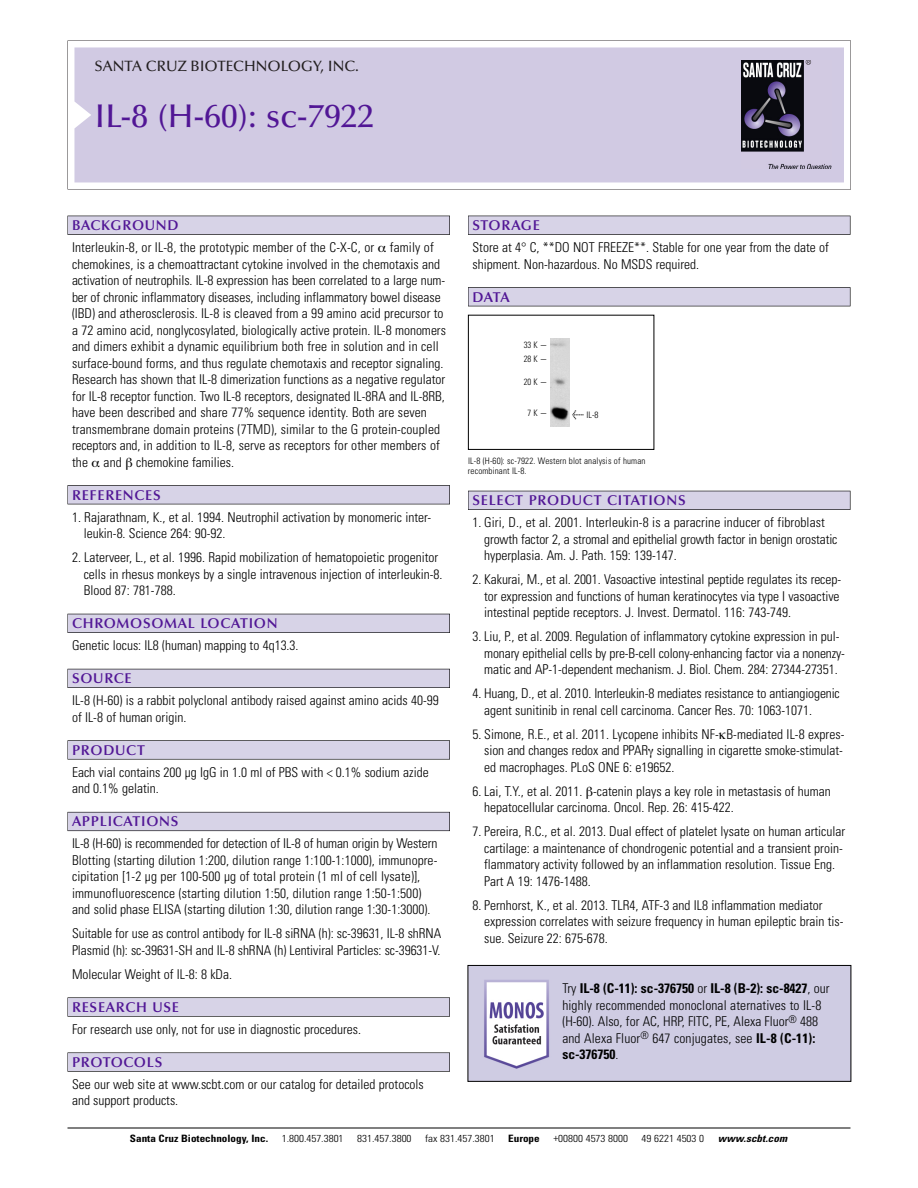
<style>
.page{position:relative;width:918px;height:1188px;background:#fff}
.page>*{position:absolute;margin:0;border:0;box-sizing:border-box;transform-origin:0 0}
.t1{font:500 33px "Optima";color:#511695}
.t2{font:500 15px "Optima";color:#231f20}
.t3{font:600 14.25px "Optima";letter-spacing:.05em;color:#511695}
.t4{font:300 condensed 13.5px/16.5px "Univers";color:#000}
.t5{font:300 condensed 10.2px "Univers";color:#000;scale:1.1 1}
.t6{font:700 condensed 10.2px "Univers";color:#000;scale:1.1 1}
.t7{font:italic 700 condensed 10.2px "Univers";letter-spacing:.005em;color:#000;scale:1.1 1}
.t8{font:300 condensed 9px/10.5px "Univers";letter-spacing:.015em;color:#000}
.t9{font:300 condensed 9px/14.2px "Univers";letter-spacing:.015em;color:#000;scale:.95 1}
.s1{font-family:"Meta Plus";font-weight:400;font-stretch:normal;font-size:10.5px}
.s2{font-weight:700}
</style>
<div class="page">
<svg style="left:68px;top:40px;width:783px;height:149px"></svg>
<div style="left:74px;top:47px;width:770px;height:135px;background:#d1cae3"></div>
<img style="left:741px;top:60px;width:90px;height:108px">
<div style="left:68px;top:216px;width:382px;height:19px;background:#525155"></div>
<div style="left:68px;top:216px;width:381px;height:18px;background:#d7d3e7"></div>
<div style="left:68px;top:485px;width:382px;height:19px;background:#525155"></div>
<div style="left:68px;top:486px;width:381px;height:18px;background:#d7d3e7"></div>
<div style="left:68px;top:614px;width:382px;height:19px;background:#525158"></div>
<div style="left:68px;top:614px;width:381px;height:18px;background:#d7d3e7"></div>
<div style="left:68px;top:669px;width:382px;height:19px;background:#54535a"></div>
<div style="left:68px;top:669px;width:381px;height:18px;background:#d7d3e7"></div>
<svg style="left:68px;top:740px;width:382px;height:20px"></svg>
<div style="left:68px;top:741px;width:381px;height:18px;background:#d7d3e7"></div>
<div style="left:68px;top:812px;width:382px;height:19px;background:#66646e"></div>
<div style="left:68px;top:812px;width:381px;height:18px;background:#d7d3e7"></div>
<div style="left:68px;top:997px;width:382px;height:20px;background:#616161"></div>
<div style="left:68px;top:998px;width:381px;height:18px;background:#d7d3e7"></div>
<svg style="left:68px;top:1052px;width:382px;height:20px"></svg>
<div style="left:68px;top:1053px;width:381px;height:18px;background:#d7d3e7"></div>
<div style="left:468px;top:216px;width:382px;height:19px;background:#525155"></div>
<div style="left:468px;top:216px;width:382px;height:18px;background:#d7d3e7"></div>
<div style="left:468px;top:287px;width:382px;height:19px;background:#525155"></div>
<div style="left:468px;top:288px;width:382px;height:18px;background:#d7d3e7"></div>
<div style="left:468px;top:491px;width:382px;height:19px;background:#525158"></div>
<div style="left:468px;top:491px;width:382px;height:18px;background:#d7d3e7"></div>
<hr style="left:68px;top:1128px;width:782px;height:1px;background:#000">
<div style="left:468px;top:315px;width:186px;height:135px;border:1px solid #000"></div>
<img style="left:551px;top:338px;width:18px;height:88px">
<img style="left:470px;top:967px;width:379px;height:113px">
<div style="left:468px;top:965px;width:383px;height:117px;border:1px solid #000"></div>
<p class="t2" style="left:94px;top:61px;width:266px">SANTA CRUZ BIOTECHNOLOGY, INC.</p>
<h1 class="t1" style="left:94px;top:103px;width:281px">IL-8 (H-60): sc-7922</h1>
<p class="t3" style="left:72px;top:219px;width:108px">BACKGROUND</p>
<p class="t4" style="left:72px;top:240px;width:375px">Interleukin-8, or IL-8, the prototypic member of the C-X-C, or family of chemokines, is a chemoattractant cytokine involved in the chemotaxis and activation of neutrophils. IL-8 expression has been correlated to a large num&shy;ber of chronic inflammatory diseases, including inflammatory bowel disease (IBD) and atherosclerosis. IL-8 is cleaved from a 99 amino acid precursor to a 72 amino acid, nonglycosylated, biologically active protein. IL-8 monomers and dimers exhibit a dynamic equilibrium both free in solution and in cell surface-bound forms, and thus regulate chemotaxis and receptor signaling.<br>Research has shown that IL-8 dimerization functions as a negative regulator for IL-8 receptor function. Two IL-8 receptors, designated IL-8RA and IL-8RB, have been described and share 77% sequence identity. Both are seven transmembrane domain proteins (7TMD), similar to the G protein-coupled receptors and, in addition to IL-8, serve as receptors for other members of the and chemokine families.</p>
<p class="t3" style="left:72px;top:489px;width:90px">REFERENCES</p>
<p class="t4" style="left:84px;top:510px;width:349px;text-indent:-12px">1. Rajarathnam, K., et al. 1994. Neutrophil activation by monomeric inter&shy;leukin-8. Science 264: 90-92.</p>
<p class="t4" style="left:84px;top:550px;width:360px;text-indent:-12px">2. Laterveer, L., et al. 1996. Rapid mobilization of hematopoietic progenitor cells in rhesus monkeys by a single intravenous injection of interleukin-8.<br>Blood 87: 781-788.</p>
<p class="t3" style="left:72px;top:618px;width:207px">CHROMOSOMAL LOCATION</p>
<p class="t4" style="left:72px;top:638px;width:228px">Genetic locus: IL8 (human) mapping to 4q13.3.</p>
<p class="t3" style="left:72px;top:673px;width:61px">SOURCE</p>
<p class="t4" style="left:72px;top:693px;width:368px">IL-8 (H-60) is a rabbit polyclonal antibody raised against amino acids 40-99 of IL-8 of human origin.</p>
<p class="t3" style="left:72px;top:744px;width:74px">PRODUCT</p>
<p class="t4" style="left:72px;top:765px;width:358px">Each vial contains 200 µg IgG in 1.0 ml of PBS with &lt; 0.1% sodium azide and 0.1% gelatin.</p>
<p class="t3" style="left:72px;top:816px;width:108px">APPLICATIONS</p>
<p class="t4" style="left:72px;top:836px;width:367px">IL-8 (H-60) is recommended for detection of IL-8 of human origin by Western Blotting (starting dilution 1:200, dilution range 1:100-1:1000), immunopre&shy;cipitation [1-2 µg per 100-500 µg of total protein (1 ml of cell lysate)], immunofluorescence (starting dilution 1:50, dilution range 1:50-1:500) and solid phase ELISA (starting dilution 1:30, dilution range 1:30-1:3000).</p>
<p class="t4" style="left:72px;top:926px;width:371px">Suitable for use as control antibody for IL-8 siRNA (h): sc-39631, IL-8 shRNA<br>Plasmid (h): sc-39631-SH and IL-8 shRNA (h) Lentiviral Particles: sc-39631-V.</p>
<p class="t4" style="left:72px;top:967px;width:162px">Molecular Weight of IL-8: 8 kDa.</p>
<p class="t3" style="left:72px;top:1001px;width:109px">RESEARCH USE</p>
<p class="t4" style="left:72px;top:1022px;width:290px">For research use only, not for use in diagnostic procedures.</p>
<p class="t3" style="left:72px;top:1056px;width:92px">PROTOCOLS</p>
<p class="t4" style="left:72px;top:1077px;width:353px">See our web site at www.scbt.com or our catalog for detailed protocols and support products.</p>
<p class="t3" style="left:473px;top:219px;width:69px">STORAGE</p>
<p class="t4" style="left:473px;top:240px;width:358px">Store at 4° C, **DO NOT FREEZE**. Stable for one year from the date of shipment. Non-hazardous. No MSDS required.</p>
<p class="t3" style="left:473px;top:291px;width:39px">DATA</p>
<p class="t9" style="left:524px;top:339px;width:26px">33K-<br>28K-</p>
<p class="t9" style="left:524px;top:375px;width:26px">20K-</p>
<p class="t9" style="left:527px;top:407px;width:22px">7K-</p>
<p class="t8" style="left:572px;top:410px;width:28px"><span class="s1">&lt;</span> IL-8</p>
<p class="t8" style="left:468px;top:456px;width:179px">IL-8 (H-60): sc-7922. Western blot analysis of human recombinant IL-8.</p>
<p class="t3" style="left:473px;top:495px;width:215px">SELECT PRODUCT CITATIONS</p>
<p class="t4" style="left:484px;top:515px;width:355px;text-indent:-12px">1. Giri, D., et al. 2001. Interleukin-8 is a paracrine inducer of fibroblast growth factor 2, a stromal and epithelial growth factor in benign orostatic hyperplasia. Am. J. Path. 159: 139-147.</p>
<p class="t4" style="left:484px;top:572px;width:358px;text-align:justify;text-indent:-12px">2. Kakurai, M., et al. 2001. Vasoactive intestinal peptide regulates its recep&shy;tor expression and functions of human keratinocytes via type I vasoactive intestinal peptide receptors. J. Invest. Dermatol. 116: 743-749.</p>
<p class="t4" style="left:484px;top:629px;width:362px;text-indent:-12px">3. Liu, P., et al. 2009. Regulation of inflammatory cytokine expression in pul&shy;monary epithelial cells by pre-B-cell colony-enhancing factor via a nonenzy&shy;matic and AP-1-dependent mechanism. J. Biol. Chem. 284: 27344-27351.</p>
<p class="t4" style="left:484px;top:686px;width:357px;text-indent:-12px">4. Huang, D., et al. 2010. Interleukin-8 mediates resistance to antiangiogenic agent sunitinib in renal cell carcinoma. Cancer Res. 70: 1063-1071.</p>
<p class="t4" style="left:484px;top:727px;width:362px;text-indent:-12px">5. Simone, R.E., et al. 2011. Lycopene inhibits NF- B-mediated IL-8 expres&shy;sion and changes redox and PPAR signalling in cigarette smoke-stimulat&shy;ed macrophages. PLoS ONE 6: e19652.</p>
<p class="t4" style="left:484px;top:784px;width:348px;text-indent:-12px">6. Lai, T.Y., et al. 2011. -catenin plays a key role in metastasis of human hepatocellular carcinoma. Oncol. Rep. 26: 415-422.</p>
<p class="t4" style="left:484px;top:824px;width:362px;text-indent:-12px">7. Pereira, R.C., et al. 2013. Dual effect of platelet lysate on human articular cartilage: a maintenance of chondrogenic potential and a transient proin&shy;flammatory activity followed by an inflammation resolution. Tissue Eng.<br>Part A 19: 1476-1488.</p>
<p class="t4" style="left:484px;top:898px;width:361px;text-indent:-12px">8. Pernhorst, K., et al. 2013. TLR4, ATF-3 and IL8 inflammation mediator expression correlates with seizure frequency in human epileptic brain tis&shy;sue. Seizure 22: 675-678.</p>
<p class="t4" style="left:562px;top:981px;width:269px">Try <span class="s2">IL-8 (C-11): sc-376750</span> or <span class="s2">IL-8 (B-2): sc-8427</span>, our highly recommended monoclonal aternatives to IL-8 (H-60). Also, for AC, HRP, FITC, PE, Alexa Fluor<sup>®</sup> 488 and Alexa Fluor<sup>®</sup> 647 conjugates, see <span class="s2">IL-8 (C-11): sc-376750</span>.</p>
<p class="t6" style="left:130px;top:1135px;width:127px">Santa Cruz Biotechnology, Inc.</p>
<p class="t5" style="left:282px;top:1135px;width:58px">1.800.457.3801</p>
<p class="t5" style="left:357px;top:1135px;width:51px">831.457.3800</p>
<p class="t5" style="left:425px;top:1135px;width:65px">fax 831.457.3801</p>
<p class="t6" style="left:508px;top:1135px;width:30px">Europe</p>
<p class="t5" style="left:553px;top:1135px;width:69px">+00800 4573 8000</p>
<p class="t5" style="left:642px;top:1135px;width:58px">49 6221 4503 0</p>
<p class="t7" style="left:718px;top:1135px;width:64px">www.scbt.com</p>
</div>
